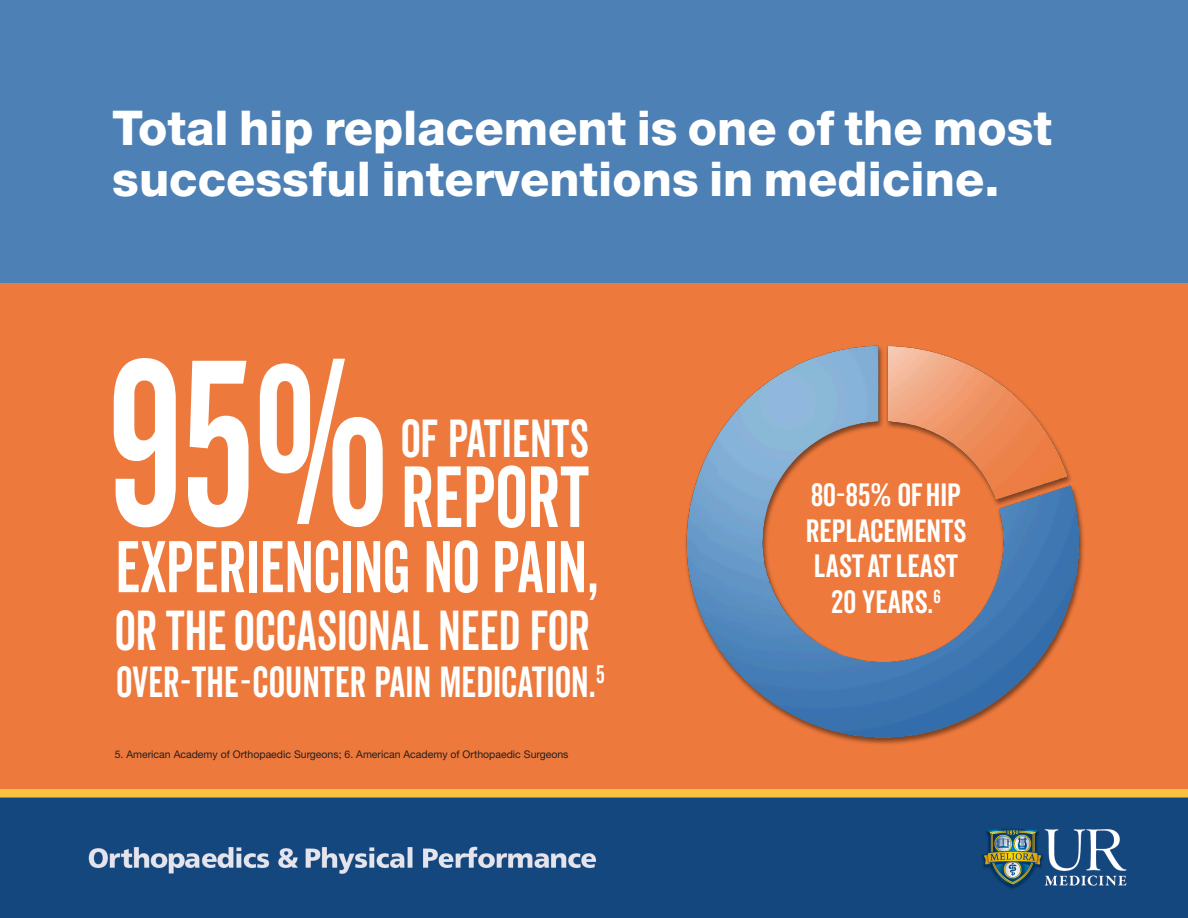
<style>
.page{position:relative;width:1188px;height:918px;background:#fff}
.page>*{position:absolute;margin:0;border:0;box-sizing:border-box;transform-origin:0 0}
.t1{font:226.95px "Veneer Clean";color:#fff;scale:.82 1}
.t2{font:201.45px "Veneer Clean";color:#fff;scale:.82 1}
.t3{font:83.85px "Veneer Clean";color:#fff;scale:.89 1}
.t4{font:70.8px "Veneer Clean";color:#fff;scale:.89 1}
.t5{font:54.6px "Veneer Clean";color:#fff;scale:.89 1}
.t6{font:51.9px "Veneer Clean";color:#fff;scale:.89 1}
.helv_neue_heavy{font:800 48px/51px "Helvetica Neue LT";color:#fff}
.t7{font:42.15px "Veneer Clean";letter-spacing:.005em;color:#fff;scale:.89 1}
.helv_neue_heavy-2{font:31.35px "Veneer Clean";color:#fff}
.t8{font:10.5px "Helvetica Neue LT";color:#231f20}
.s1{font-size:192.45px}
</style>
<div class="page">
<div style="left:0;top:0;width:1188px;height:284px;background:#4d80b4"></div>
<div style="left:0;top:284px;width:1188px;height:507px;background:#ed793c"></div>
<img style="left:685px;top:345px;width:399px;height:399px">
<img style="left:0;top:789px;width:1188px;height:129px">
<p class="helv_neue_heavy" style="left:112px;top:102px;width:941px">Total hip replacement is one of the most successful interventions in medicine.</p>
<p class="t1" style="left:108px;top:306px;width:181px">95</p>
<p class="t2" style="left:255px;top:344px;width:163px">º<span class="s1">/</span>º</p>
<p class="t6" style="left:401px;top:407px;width:212px">OF PATIENTS</p>
<p class="t3" style="left:401px;top:446px;width:213px">REPORT</p>
<p class="t4" style="left:116px;top:524px;width:545px">EXPERIENCING NO PAIN,</p>
<p class="t5" style="left:115px;top:598px;width:535px">OR THE OCCASIONAL NEED FOR</p>
<p class="t7" style="left:116px;top:656px;width:550px">OVER-THE-COUNTER PAIN MEDICATION.<sup>5</sup></p>
<p class="t8" style="left:115px;top:748px;width:455px">5. American Academy of Orthopaedic Surgeons; 6. American Academy of Orthopaedic Surgeons</p>
<p class="helv_neue_heavy-2" style="left:811px;top:476px;width:152px">80-85% OF HIP</p>
<p class="helv_neue_heavy-2" style="left:806px;top:511px;width:162px">REPLACEMENTS</p>
<p class="helv_neue_heavy-2" style="left:814px;top:547px;width:146px">LAST AT LEAST</p>
<p class="helv_neue_heavy-2" style="left:831px;top:583px;width:111px">20 YEARS.<sup>6</sup></p>
</div>
